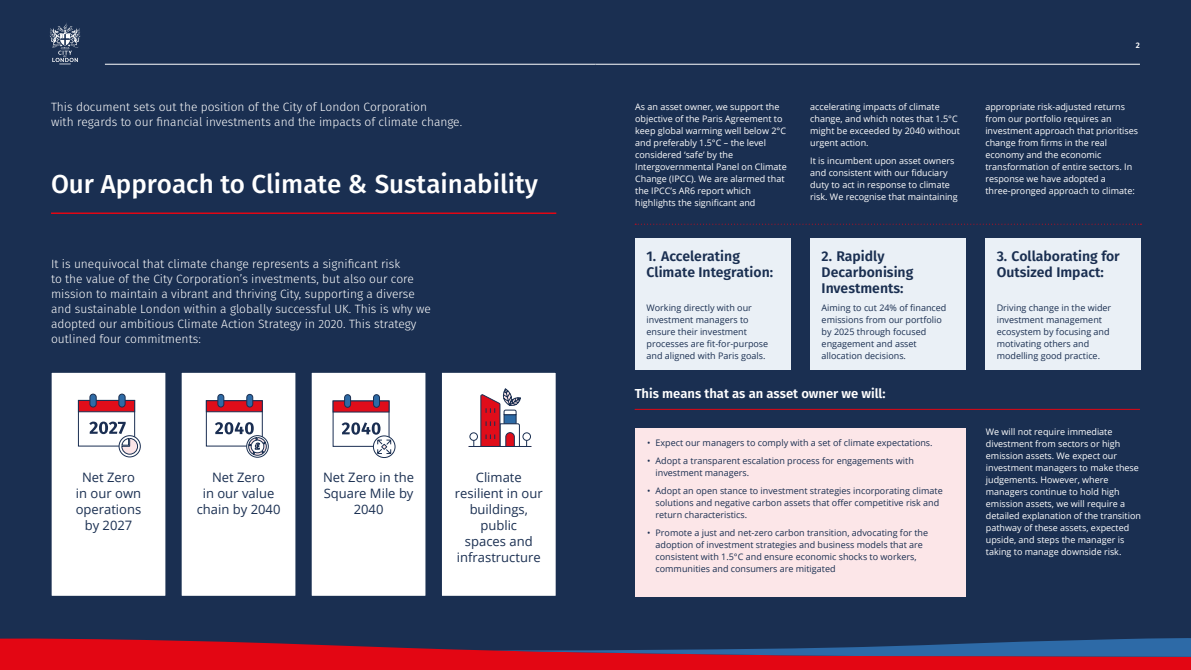
<style>
.page{position:relative;width:1191px;height:670px;background:#1a2f51}
.page>*{position:absolute;margin:0;border:0;box-sizing:border-box;transform-origin:0 0}
.t1{font:500 26px "Fira Sans";color:#fff}
.t2{font:600 14px/16px "Fira Sans";color:#1a2f51}
.t3{font:13px/16px "Open Sans";color:#1a2f51;text-align:center}
.t4{font:600 13px "Fira Sans";color:#fff}
.t5{font:300 12px/15px "Fira Sans";color:#fff}
.t6{font:9px/12px "Open Sans";color:#fff}
.t7{font:9px/12px "Open Sans";color:#1a2f51}
.t8{font:600 8px "Fira Sans";color:#fff}
</style>
<div class="page">
<div style="left:635px;top:239px;width:155px;height:131px;background:#eaf0f6"></div>
<div style="left:810px;top:239px;width:155px;height:131px;background:#eaf0f6"></div>
<div style="left:985px;top:239px;width:155px;height:131px;background:#eaf0f6"></div>
<div style="left:635px;top:428px;width:331px;height:168px;background:#fce6e8"></div>
<hr style="left:634px;top:409px;width:506px;height:1px;background:#e30613">
<svg style="left:635px;top:224px;width:506px;height:1px"></svg>
<div style="left:51px;top:372px;width:115px;height:224px;background:#fff"></div>
<svg style="left:50px;top:23px;width:31px;height:42px"></svg>
<hr style="left:595px;top:64px;width:545px;height:1px;background:#fff">
<hr style="left:105px;top:64px;width:490px;height:1px;background:#fff">
<div style="left:181px;top:372px;width:115px;height:224px;background:#fff"></div>
<div style="left:311px;top:372px;width:115px;height:224px;background:#fff"></div>
<div style="left:441px;top:372px;width:115px;height:224px;background:#fff"></div>
<hr style="left:51px;top:212px;width:505px;height:2px;background:#e30613">
<div style="left:78px;top:400px;width:57px;height:46px;border:1px solid #1a2e52"></div>
<div style="left:78px;top:400px;width:57px;height:12px;background:#e00d1a;border:1px solid #1a2e52"></div>
<div style="left:90px;top:394px;width:6px;height:13px;background:#2e6ba6;border-radius:3px"></div>
<div style="left:90px;top:394px;width:6px;height:13px;border:1px solid #1a2f51;border-radius:3px"></div>
<div style="left:119px;top:394px;width:6px;height:13px;background:#2e6ba6;border-radius:3px"></div>
<div style="left:119px;top:394px;width:6px;height:13px;border:1px solid #1a2f51;border-radius:3px"></div>
<svg style="left:119px;top:435px;width:21px;height:22px"></svg>
<svg style="left:89px;top:421px;width:49px;height:33px"></svg>
<div style="left:119px;top:435px;width:22px;height:22px;border:1px solid #1a2e52;border-radius:50%"></div>
<div style="left:441px;top:372px;width:115px;height:224px;border:1px solid #1a2f51"></div>
<div style="left:333px;top:401px;width:56px;height:11px;background:#e00d1a"></div>
<div style="left:344px;top:394px;width:6px;height:13px;background:#2e6ba6;border-radius:3px"></div>
<div style="left:344px;top:394px;width:7px;height:13px;border:1px solid #1a2f51;border-radius:3px"></div>
<div style="left:373px;top:394px;width:6px;height:13px;background:#2e6ba6;border-radius:3px"></div>
<div style="left:373px;top:394px;width:7px;height:13px;border:1px solid #1a2f51;border-radius:3px"></div>
<svg style="left:373px;top:436px;width:22px;height:21px"></svg>
<svg style="left:342px;top:422px;width:49px;height:32px"></svg>
<div style="left:373px;top:435px;width:22px;height:23px;border:1px solid #1a2f51;border-radius:50%"></div>
<div style="left:206px;top:400px;width:56px;height:46px;border:1px solid #1a2e52"></div>
<div style="left:206px;top:400px;width:56px;height:12px;background:#e00d1a;border:1px solid #1a2e52"></div>
<div style="left:218px;top:394px;width:6px;height:13px;background:#2e6ba6;border-radius:3px"></div>
<div style="left:218px;top:394px;width:6px;height:13px;border:1px solid #1a2f51;border-radius:3px"></div>
<div style="left:247px;top:394px;width:6px;height:13px;background:#2e6ba6;border-radius:3px"></div>
<div style="left:246px;top:394px;width:7px;height:13px;border:1px solid #1a2f51;border-radius:3px"></div>
<div style="left:246px;top:435px;width:23px;height:22px;border:1px solid #1a2f51;border-radius:50%"></div>
<svg style="left:215px;top:422px;width:52px;height:36px"></svg>
<svg style="left:468px;top:388px;width:64px;height:59px"></svg>
<svg style="left:0;top:638px;width:1191px;height:32px;background:#ce0a19"></svg>
<svg style="left:492px;top:638px;width:699px;height:19px"></svg>
<p class="t5" style="left:51px;top:99px;width:413px">This document sets out the position of the City of London Corporation<br>with regards to our fnancial investments and the impacts of climate change.</p>
<h1 class="t1" style="left:51px;top:165px;width:488px">Our Approach to Climate &amp; Sustainability</h1>
<p class="t5" style="left:51px;top:256px;width:381px">It is unequivocal that climate change represents a signifcant risk<br>to the value of the City Corporation’s investments, but also our core mission to maintain a vibrant and thriving City, supporting a diverse and sustainable London within a globally successful UK. This is why we adopted our ambitious Climate Action Strategy in 2020. This strategy outlined four commitments:</p>
<p class="t3" style="left:76px;top:468px;width:67px">Net Zero in our own operations by 2027</p>
<p class="t3" style="left:197px;top:468px;width:85px">Net Zero<br>in our value chain by 2040</p>
<p class="t3" style="left:323px;top:468px;width:92px">Net Zero in the<br>Square Mile by<br>2040</p>
<p class="t3" style="left:455px;top:468px;width:89px">Climate resilient in our buildings, public<br>spaces and infrastructure</p>
<p class="t6" style="left:635px;top:100px;width:153px">As an asset owner, we support the objective of the Paris Agreement to keep global warming well below 2°C and preferably 1.5°C – the level considered ‘safe’ by the<br>Intergovernmental Panel on Climate<br>Change (IPCC). We are alarmed that the IPCC’s AR6 report which highlights the significant and</p>
<h2 class="t2" style="left:646px;top:248px;width:128px">1. Accelerating<br>Climate Integration:</h2>
<p class="t7" style="left:646px;top:301px;width:123px">Working directly with our investment managers to ensure their investment processes are fit-for-purpose</p>
<p class="t6" style="left:810px;top:101px;width:151px">accelerating impacts of climate change, and which notes that 1.5°C might be exceeded by 2040 without urgent action.</p>
<p class="t6" style="left:810px;top:155px;width:149px">It is incumbent upon asset owners and consistent with our fiduciary duty to act in response to climate risk. We recognise that maintaining</p>
<h3 class="t2" style="left:821px;top:248px;width:93px">2. Rapidly<br>Decarbonising<br>Investments:</h3>
<p class="t7" style="left:821px;top:301px;width:126px">Aiming to cut 24% of financed emissions from our portfolio by 2025 through focused engagement and asset</p>
<p class="t8" style="left:1135px;top:40px;width:6px">2</p>
<p class="t6" style="left:985px;top:100px;width:154px">appropriate risk-adjusted returns from our portfolio requires an investment approach that prioritises change from firms in the real economy and the economic transformation of entire sectors. In response we have adopted a three-pronged approach to climate:</p>
<h3 class="t2" style="left:996px;top:248px;width:125px">3. Collaborating for<br>Outsized Impact:</h3>
<p class="t7" style="left:996px;top:301px;width:116px">Driving change in the wider investment management ecosystem by focusing and motivating others and</p>
<p class="t7" style="left:646px;top:349px;width:120px">and aligned with Paris goals.</p>
<p class="t7" style="left:821px;top:349px;width:86px">allocation decisions.</p>
<p class="t7" style="left:996px;top:349px;width:105px">modelling good practice.</p>
<h3 class="t4" style="left:634px;top:384px;width:252px">This means that as an asset owner we will:</h3>
<p class="t7" style="left:647px;top:436px;width:287px">• Expect our managers to comply with a set of climate expectations.</p>
<p class="t7" style="left:655px;top:454px;width:260px;text-indent:-9px">• Adopt a transparent escalation process for engagements with investment managers.</p>
<p class="t7" style="left:655px;top:484px;width:289px;text-indent:-9px">• Adopt an open stance to investment strategies incorporating climate solutions and negative carbon assets that offer competitive risk and return characteristics.</p>
<p class="t7" style="left:655px;top:526px;width:274px;text-indent:-9px">• Promote a just and net-zero carbon transition, advocating for the adoption of investment strategies and business models that are consistent with 1.5°C and ensure economic shocks to workers, communities and consumers are mitigated</p>
<p class="t6" style="left:986px;top:426px;width:157px">We will not require immediate divestment from sectors or high emission assets. We expect our investment managers to make these judgements. However, where managers continue to hold high emission assets, we will require a detailed explanation of the transition pathway of these assets, expected upside, and steps the manager is taking to manage downside risk.</p>
</div>
